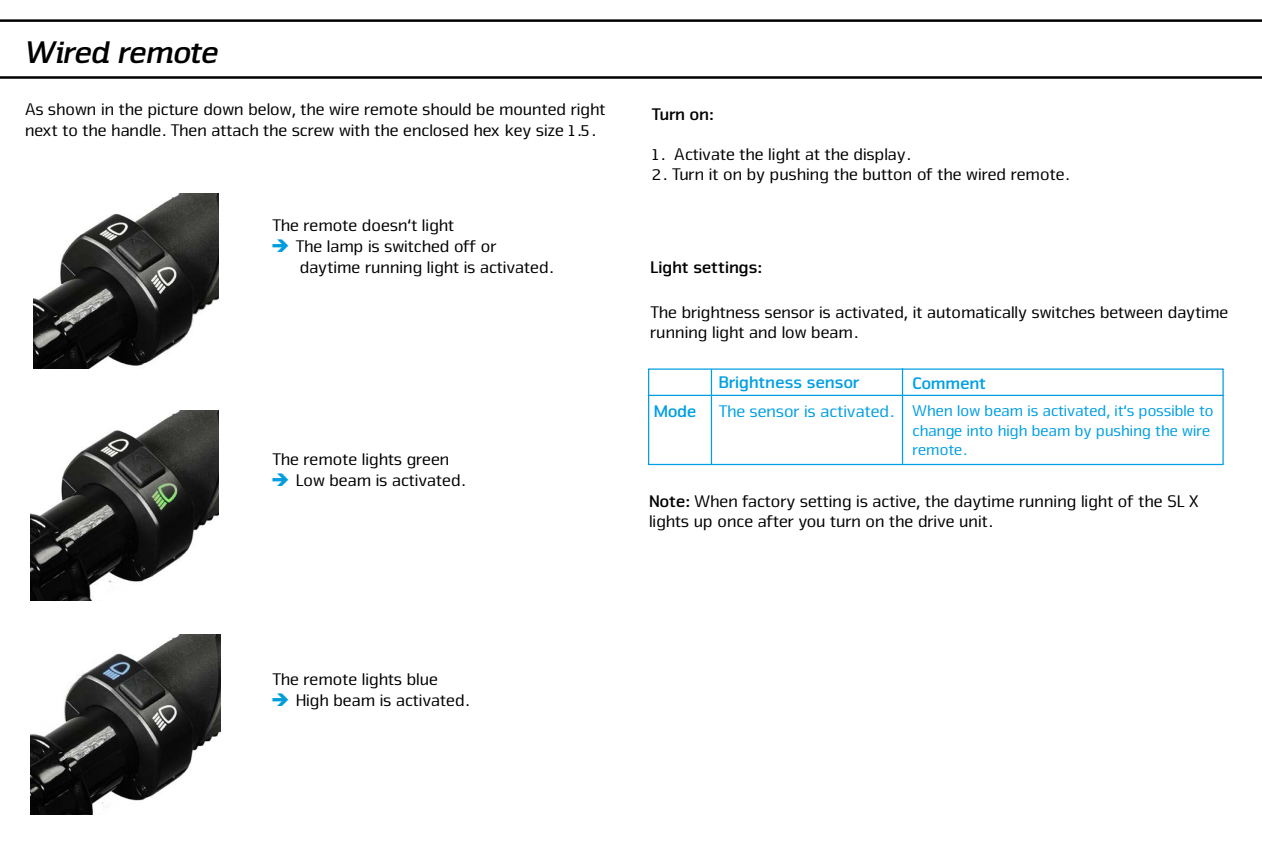
<style>
.page{position:relative;width:1262px;height:865px;background:#fff}
.page>*{position:absolute;margin:0;border:0;box-sizing:border-box;transform-origin:0 0}
.t1{font:italic 32.5px "Nuri Bold Slab";color:#000}
.t2{font:17.5px/21px "Nuri";color:#000}
.t3{font:700 17.5px "Nuri";color:#009fe3}
.t4{font:17.5px "Nuri";color:#009fe3}
.t5{font:700 17.5px "Nuri";color:#000}
.t6{font:16.25px/19.5px "Nuri";color:#009fe3}
.s1{color:#009ddc}
.s2{font-weight:700}
</style>
<div class="page">
<svg style="left:0;top:19px;width:1261px;height:60px"></svg>
<img style="left:33px;top:193px;width:185px;height:176px">
<img style="left:30px;top:410px;width:188px;height:191px">
<img style="left:31px;top:634px;width:190px;height:180px">
<div style="left:648px;top:368px;width:575px;height:97px;border:1px solid #009fe3"></div>
<hr style="left:648px;top:395px;width:575px;height:1px;background:#009fe3">
<hr style="left:711px;top:369px;width:1px;height:96px;background:#009fe3">
<hr style="left:901px;top:368px;width:2px;height:96px;background:#009fe3">
<h1 class="t1" style="left:23px;top:32px;width:193px">Wired remote</h1>
<p class="t2" style="left:24px;top:98px;width:582px">As shown in the picture down below, the wire remote should be mounted right next to the handle. Then attach the screw with the enclosed hex key size 1.5.</p>
<p class="t2" style="left:271px;top:214px;width:184px">The remote doesn‘t light</p>
<p class="t2" style="left:299px;top:235px;width:255px;text-indent:-28px"><span class="s1">➔</span> The lamp is switched off or daytime running light is activated.</p>
<p class="t2" style="left:271px;top:448px;width:179px">The remote lights green</p>
<p class="t2" style="left:271px;top:469px;width:195px"><span class="s1">➔</span> Low beam is activated.</p>
<p class="t5" style="left:651px;top:103px;width:63px">Turn on:</p>
<p class="t2" style="left:651px;top:143px;width:260px">1. Activate the light at the display.</p>
<p class="t2" style="left:651px;top:163px;width:418px">2. Turn it on by pushing the button of the wired remote.</p>
<p class="t5" style="left:649px;top:256px;width:113px">Light settings:</p>
<p class="t2" style="left:649px;top:301px;width:579px;line-height:20px">The brightness sensor is activated, it automatically switches between daytime running light and low beam.</p>
<p class="t3" style="left:652px;top:400px;width:44px">Mode</p>
<p class="t3" style="left:717px;top:371px;width:142px">Brightness sensor</p>
<p class="t4" style="left:717px;top:400px;width:177px">The sensor is activated.</p>
<p class="t3" style="left:911px;top:372px;width:75px">Comment</p>
<p class="t6" style="left:911px;top:400px;width:303px">When low beam is activated, it‘s possible to change into high beam by pushing the wire remote.</p>
<p class="t2" style="left:648px;top:490px;width:551px;line-height:20px"><span class="s2">Note:</span> When factory setting is active, the daytime running light of the SL X lights up once after you turn on the drive unit.</p>
<p class="t2" style="left:271px;top:667px;width:167px">The remote lights blue</p>
<p class="t2" style="left:271px;top:688px;width:199px"><span class="s1">➔</span> High beam is activated.</p>
</div>
